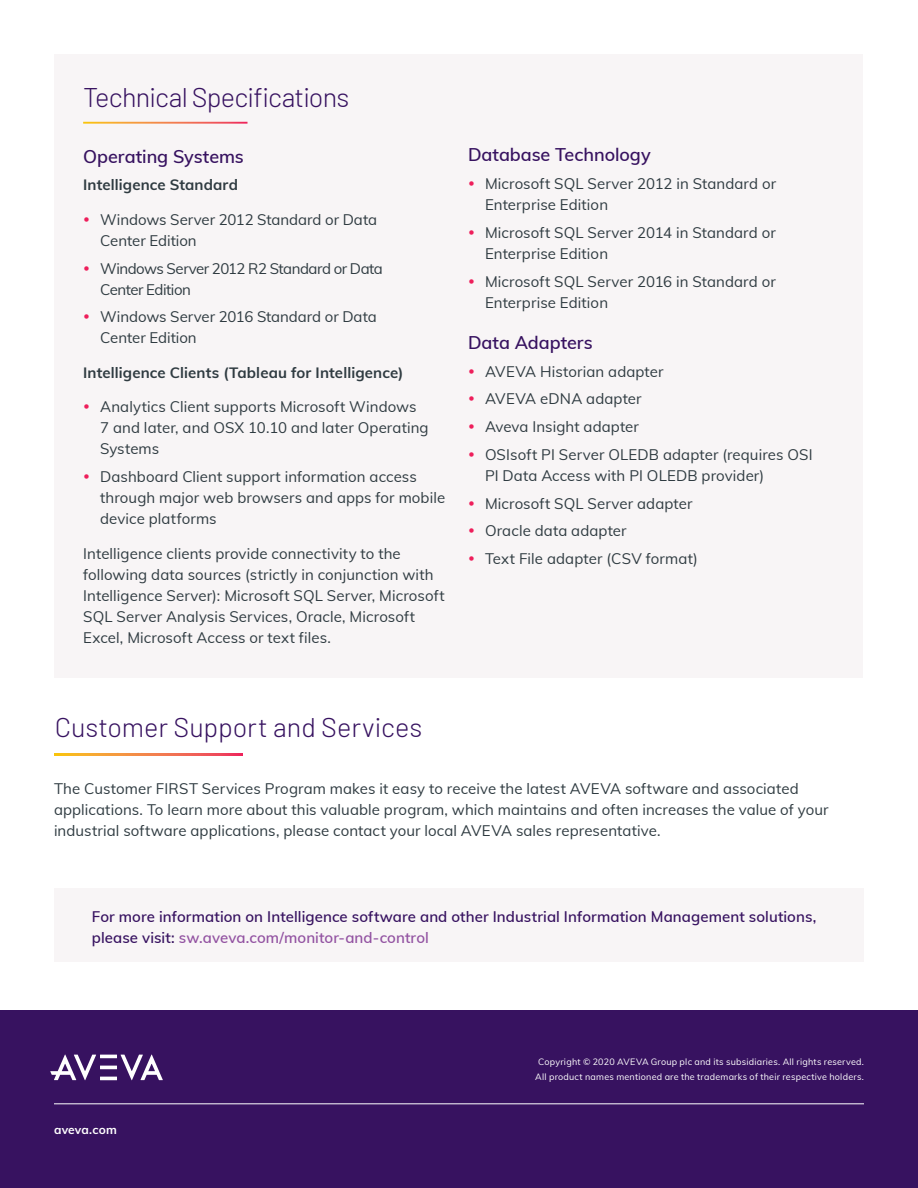
<style>
.page{position:relative;width:918px;height:1188px;background:#fff}
.page>*{position:absolute;margin:0;border:0;box-sizing:border-box;transform-origin:0 0}
.REBRAND_-_H3_Interna{font:300 27px "Barlow";color:#371260}
.H3_Internal_Pages{font:300 27px "Barlow";letter-spacing:-.025em;color:#371260}
.S1_Subheadlines{font:600 18px "Muli";color:#371260}
.Body_Copy{font:15px/21px "Muli";letter-spacing:.005em;color:#2f3b41}
.Body_Copy_Callout{font:600 15px/21px "Muli";letter-spacing:.005em;color:#371260}
.Body_Copy-2{font:700 15px "Muli";letter-spacing:.005em;color:#2f3b41}
.Body_Copy-3{font:15px/21px "Muli";letter-spacing:-.035em;color:#2f3b41}
.t1{font:700 12px "Muli";letter-spacing:.01em;color:#fff}
.t2{font:9px/15px "Muli";letter-spacing:.025em;color:#fff;text-align:center}
.s1{color:#9252a1}
</style>
<div class="page">
<div style="left:0;top:1010px;width:918px;height:178px;background:#371260"></div>
<hr style="left:54px;top:1104px;width:810px;height:1px;background:#fff">
<hr style="left:100px;top:1077px;width:17px;height:3px;background:#fff">
<hr style="left:100px;top:1066px;width:17px;height:3px;background:#fff">
<hr style="left:100px;top:1055px;width:17px;height:3px;background:#fff">
<svg style="left:50px;top:1055px;width:46px;height:25px"></svg>
<svg style="left:121px;top:1055px;width:42px;height:25px"></svg>
<div style="left:54px;top:888px;width:810px;height:74px;background:#f8f5f6"></div>
<div style="left:55px;top:54px;width:808px;height:623px;background:#f8f5f6"></div>
<hr style="left:83px;top:122px;width:164px;height:2px;background:#fff">
<svg style="left:54px;top:753px;width:189px;height:2px"></svg>
<p class="H3_Internal_Pages" style="left:83px;top:81px;width:268px">Technical Specifications</p>
<p class="S1_Subheadlines" style="left:83px;top:143px;width:162px">Operating Systems</p>
<p class="Body_Copy-2" style="left:83px;top:174px;width:156px">Intelligence Standard</p>
<p class="Body_Copy" style="left:100px;top:208px;width:278px">Windows Server 2012 Standard or Data<br>Center Edition</p>
<p class="Body_Copy-3" style="left:100px;top:257px;width:284px">Windows Server 2012 R2 Standard or Data<br>Center Edition</p>
<p class="Body_Copy" style="left:100px;top:306px;width:278px">Windows Server 2016 Standard or Data<br>Center Edition</p>
<p class="Body_Copy-2" style="left:83px;top:362px;width:322px">Intelligence Clients (Tableau for Intelligence)</p>
<p class="Body_Copy" style="left:100px;top:396px;width:330px">Analytics Client supports Microsoft Windows<br>7 and later, and OSX 10.10 and later Operating<br>Systems</p>
<p class="Body_Copy" style="left:100px;top:466px;width:347px">Dashboard Client support information access through major web browsers and apps for mobile device platforms</p>
<p class="Body_Copy" style="left:83px;top:542px;width:363px">Intelligence clients provide connectivity to the following data sources (strictly in conjunction with Intelligence Server): Microsoft SQL Server, Microsoft SQL Server Analysis Services, Oracle, Microsoft Excel, Microsoft Access or text files.</p>
<p class="S1_Subheadlines" style="left:468px;top:142px;width:184px">Database Technology</p>
<p class="Body_Copy" style="left:485px;top:172px;width:293px">Microsoft SQL Server 2012 in Standard or<br>Enterprise Edition</p>
<p class="Body_Copy" style="left:485px;top:221px;width:292px">Microsoft SQL Server 2014 in Standard or<br>Enterprise Edition</p>
<p class="Body_Copy" style="left:485px;top:270px;width:292px">Microsoft SQL Server 2016 in Standard or<br>Enterprise Edition</p>
<p class="S1_Subheadlines" style="left:468px;top:329px;width:126px">Data Adapters</p>
<p class="Body_Copy" style="left:485px;top:360px;width:180px">AVEVA Historian adapter</p>
<p class="Body_Copy" style="left:485px;top:388px;width:158px">AVEVA eDNA adapter</p>
<p class="Body_Copy" style="left:485px;top:415px;width:155px">Aveva Insight adapter</p>
<p class="Body_Copy" style="left:485px;top:443px;width:329px">OSIsoft PI Server OLEDB adapter (requires OSI<br>PI Data Access with PI OLEDB provider)</p>
<p class="Body_Copy" style="left:485px;top:492px;width:209px">Microsoft SQL Server adapter</p>
<p class="Body_Copy" style="left:485px;top:520px;width:143px">Oracle data adapter</p>
<p class="Body_Copy" style="left:485px;top:547px;width:214px">Text File adapter (CSV format)</p>
<p class="REBRAND_-_H3_Interna" style="left:55px;top:710px;width:369px">Customer Support and Services</p>
<p class="Body_Copy" style="left:54px;top:778px;width:776px">The Customer FIRST Services Program makes it easy to receive the latest AVEVA software and associated applications. To learn more about this valuable program, which maintains and often increases the value of your industrial software applications, please contact your local AVEVA sales representative.</p>
<p class="Body_Copy_Callout" style="left:92px;top:905px;width:726px">For more information on Intelligence software and other Industrial Information Management solutions, please visit: <span class="s1">sw.aveva.com/monitor-and-control</span></p>
<p class="t1" style="left:54px;top:1121px;width:64px">aveva.com</p>
<p class="t2" style="left:535px;top:1054px;width:330px">Copyright © 2020 AVEVA Group plc and its subsidiaries. All rights reserved.<br>All product names mentioned are the trademarks of their respective holders.</p>
</div>
